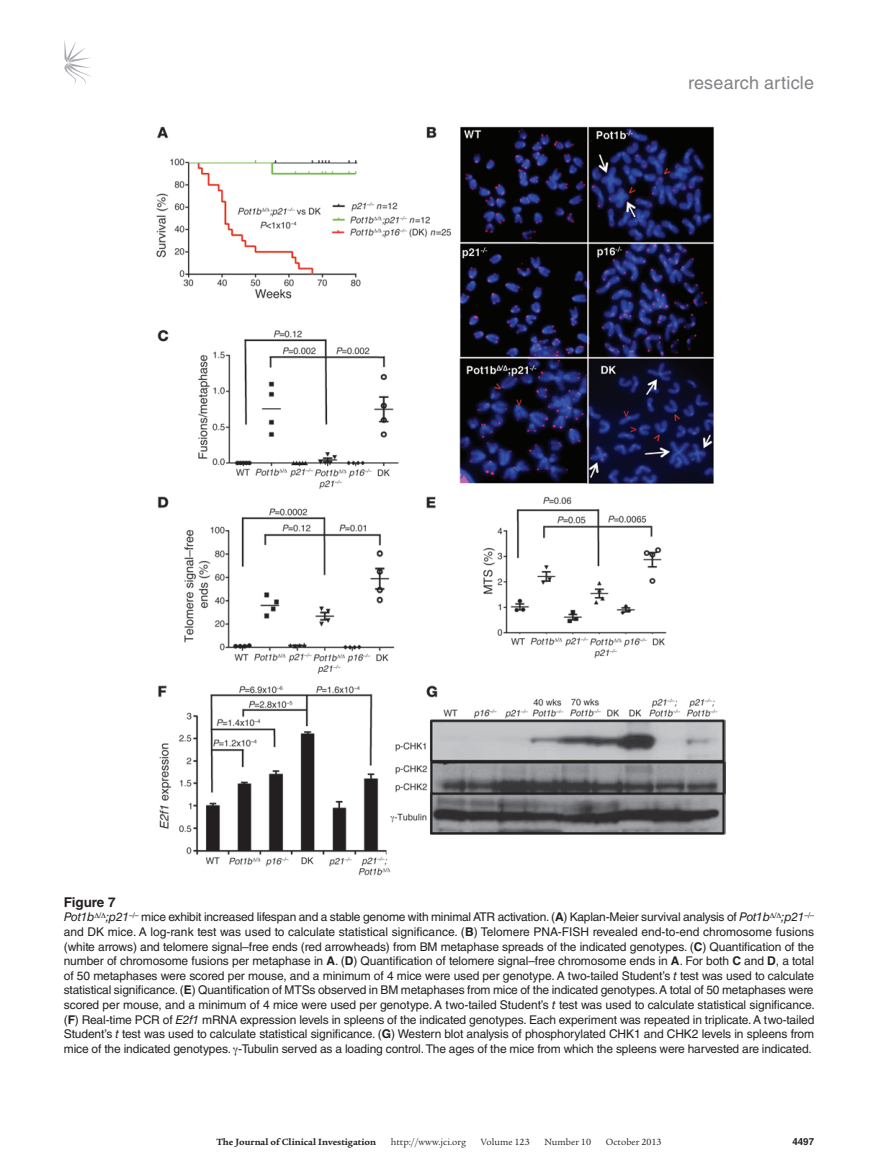
<style>
.page{position:relative;width:878px;height:1175px;background:#fff}
.page>*{position:absolute;margin:0;border:0;box-sizing:border-box;transform-origin:0 0}
.t1{font:18px "Helvetica LT Std";letter-spacing:.01em;color:#808285}
.t2{font:700 13.5px "Helvetica LT Std";color:#231f20}
.t3{font:12px/14.7px "Helvetica LT Std";letter-spacing:-.01em;color:#231f20;text-align:justify}
.t4{font:9.75px "Legacy Serif Std";color:#231f20}
.t5{font:700 9.75px "Legacy Serif Std";color:#231f20}
.t6{font:700 9.75px "Helvetica LT Std";color:#231f20}
.s1{font-style:italic}
.s2{font-weight:700}
</style>
<div class="page">
<svg style="left:64px;top:40px;width:27px;height:45px"></svg>
<img style="left:156px;top:126px;width:569px;height:749px">
<h1 class="t1" style="left:688px;top:73px;width:127px">research article</h1>
<p class="t2" style="left:64px;top:893px;width:53px">Figure 7</p>
<p class="t3" style="left:64px;top:909px;width:752px"><span class="s1">Pot1b</span> <sup>/</sup> <span class="s1">;p21</span><sup>–/–</sup> mice exhibit increased lifespan and a stable genome with minimal ATR activation. (<span class="s2">A</span>) Kaplan-Meier survival analysis of <span class="s1">Pot1b</span> <sup>/</sup> <span class="s1">;p21</span><sup>–/– </sup>and DK mice. A log-rank test was used to calculate statistical significance. (<span class="s2">B</span>) Telomere PNA-FISH revealed end-to-end chromosome fusions (white arrows) and telomere signal–free ends (red arrowheads) from BM metaphase spreads of the indicated genotypes. (<span class="s2">C</span>) Quantification of the number of chromosome fusions per metaphase in <span class="s2">A</span>. (<span class="s2">D</span>) Quantification of telomere signal–free chromosome ends in <span class="s2">A</span>. For both <span class="s2">C</span> and <span class="s2">D</span>, a total of 50 metaphases were scored per mouse, and a minimum of 4 mice were used per genotype. A two-tailed Student’s <span class="s1">t</span> test was used to calculate statistical significance. (<span class="s2">E</span>) Quantification of MTSs observed in BM metaphases from mice of the indicated genotypes. A total of 50 metaphases were scored per mouse, and a minimum of 4 mice were used per genotype. A two-tailed Student’s <span class="s1">t</span> test was used to calculate statistical significance. (<span class="s2">F</span>) Real-time PCR of <span class="s1">E2f1</span> mRNA expression levels in spleens of the indicated genotypes. Each experiment was repeated in triplicate. A two-tailed Student’s <span class="s1">t</span> test was used to calculate statistical significance. (<span class="s2">G</span>) Western blot analysis of phosphorylated CHK1 and CHK2 levels in spleens from mice of the indicated genotypes. -Tubulin served as a loading control. The ages of the mice from which the spleens were harvested are indicated.</p>
<p class="t5" style="left:216px;top:1135px;width:161px">The Journal of Clinical Investigation</p>
<p class="t4" style="left:391px;top:1136px;width:77px">http://www.jci.org</p>
<p class="t4" style="left:480px;top:1136px;width:50px">Volume 123</p>
<p class="t4" style="left:544px;top:1136px;width:48px">Number 10</p>
<p class="t4" style="left:605px;top:1136px;width:57px">October 2013</p>
<p class="t6" style="left:792px;top:1135px;width:23px">4497</p>
</div>
